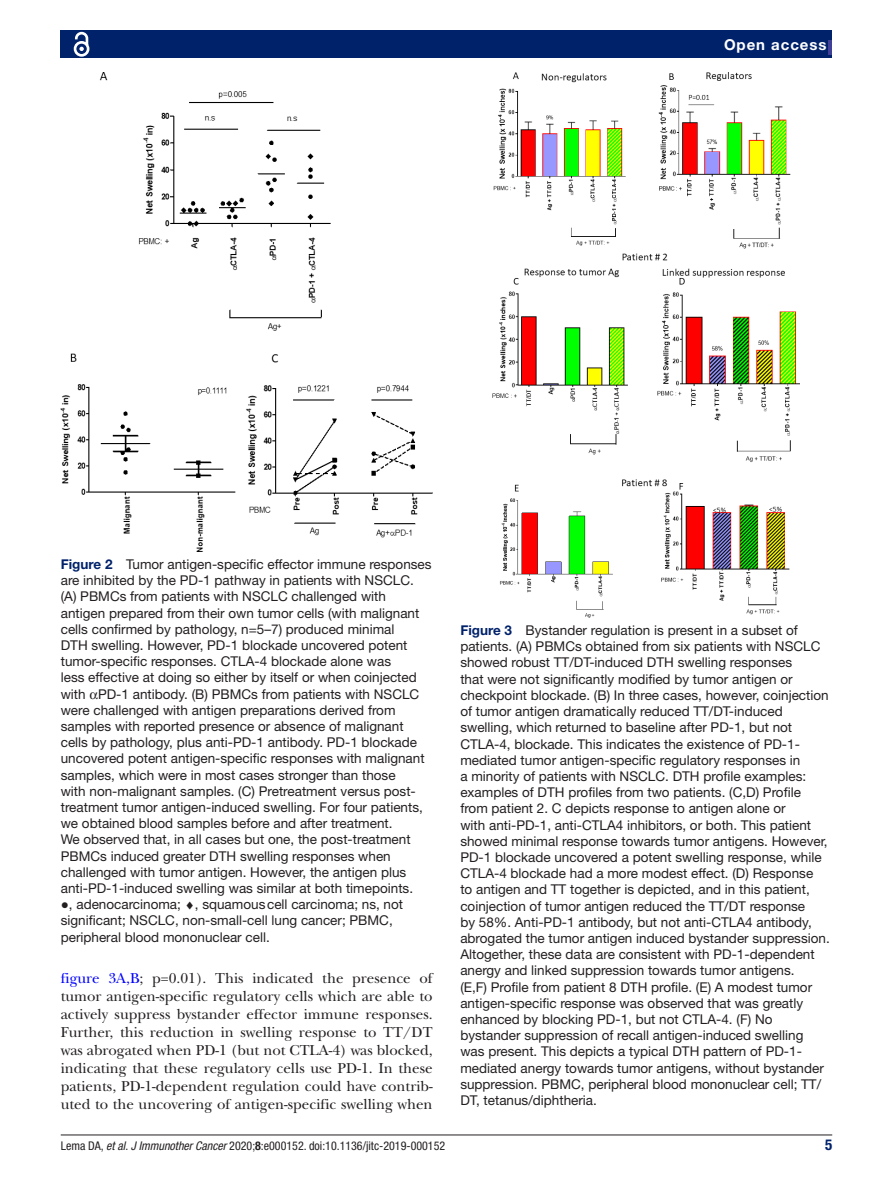
<style>
.page{position:relative;width:893px;height:1191px;background:#fff}
.page>*{position:absolute;margin:0;border:0;box-sizing:border-box;transform-origin:0 0}
.t1{font:15px/18px "New Baskerville";color:#231f20;text-align:justify}
.t2{font:700 15px "Helvetica Neue LT Std";letter-spacing:.065em;color:#fff}
.t3{font:700 condensed 15px "Helvetica Neue LT Std";color:#00226b}
.t4{font:13.5px/16.2px "Helvetica Neue LT Std";color:#231f20}
.t5{font:condensed 12px "Helvetica Neue LT Std";color:#231f20}
.s1{font-weight:700;color:#00226b}
.s2{font-family:"Times New Roman";font-weight:700}
.s3{color:#00f}
.s4{font-style:italic}
.s5{font-weight:700}
</style>
<div class="page">
<hr style="left:61px;top:1134px;width:771px;height:1px;background:#231f20">
<div style="left:61px;top:31px;width:771px;height:27px;background:#00226b"></div>
<hr style="left:828px;top:40px;width:4px;height:15px;background:#414099">
<svg style="left:73px;top:31px;width:17px;height:26px"></svg>
<img style="left:61px;top:73px;width:372px;height:478px">
<img style="left:493px;top:73px;width:307px;height:544px">
<p class="t2" style="left:724px;top:35px;width:104px">Open access</p>
<p class="t4" style="left:61px;top:556px;width:372px"><span class="s1">Figure 2</span> Tumor antigen-specific effector immune responses are inhibited by the PD-1 pathway in patients with NSCLC. (A) PBMCs from patients with NSCLC challenged with antigen prepared from their own tumor cells (with malignant cells confirmed by pathology, n=5–7) produced minimal<br>DTH swelling. However, PD-1 blockade uncovered potent tumor-specific responses. CTLA-4 blockade alone was<br>less effective at doing so either by itself or when coinjected with PD-1 antibody. (B) PBMCs from patients with NSCLC were challenged with antigen preparations derived from samples with reported presence or absence of malignant cells by pathology, plus anti-PD-1 antibody. PD-1 blockade uncovered potent antigen-specific responses with malignant samples, which were in most cases stronger than those<br>with non-malignant samples. (C) Pretreatment versus post&shy;treatment tumor antigen-induced swelling. For four patients, we obtained blood samples before and after treatment.<br>We observed that, in all cases but one, the post-treatment PBMCs induced greater DTH swelling responses when challenged with tumor antigen. However, the antigen plus anti-PD-1-induced swelling was similar at both timepoints.</p>
<p class="t4" style="left:61px;top:896px;width:344px"><span class="s2">●</span>, adenocarcinoma; ♦, squamouscell carcinoma; ns, not significant; NSCLC, non-small-cell lung cancer; PBMC, peripheral blood mononuclear cell.</p>
<p class="t1" style="left:61px;top:969px;width:373px"><span class="s3">figure 3A,B</span>; p=0.01). This indicated the presence of tumor antigen-specific regulatory cells which are able to actively suppress bystander effector immune responses.<br>Further, this reduction in swelling response to TT/DT was abrogated when PD-1 (but not CTLA-4) was blocked, indicating that these regulatory cells use PD-1. In these patients, PD-1-dependent regulation could have contrib&shy;uted to the uncovering of antigen-specific swelling when</p>
<p class="t4" style="left:460px;top:622px;width:371px"><span class="s1">Figure 3</span> Bystander regulation is present in a subset of patients. (A) PBMCs obtained from six patients with NSCLC showed robust TT/DT-induced DTH swelling responses<br>that were not significantly modified by tumor antigen or checkpoint blockade. (B) In three cases, however, coinjection of tumor antigen dramatically reduced TT/DT-induced swelling, which returned to baseline after PD-1, but not CTLA-4, blockade. This indicates the existence of PD-1- mediated tumor antigen-specific regulatory responses in<br>a minority of patients with NSCLC. DTH profile examples: examples of DTH profiles from two patients. (C,D) Profile from patient 2. C depicts response to antigen alone or<br>with anti-PD-1, anti-CTLA4 inhibitors, or both. This patient showed minimal response towards tumor antigens. However, PD-1 blockade uncovered a potent swelling response, while CTLA-4 blockade had a more modest effect. (D) Response<br>to antigen and TT together is depicted, and in this patient, coinjection of tumor antigen reduced the TT/DT response<br>by 58%. Anti-PD-1 antibody, but not anti-CTLA4 antibody, abrogated the tumor antigen induced bystander suppression.<br>Altogether, these data are consistent with PD-1-dependent anergy and linked suppression towards tumor antigens.<br>(E,F) Profile from patient 8 DTH profile. (E) A modest tumor antigen-specific response was observed that was greatly enhanced by blocking PD-1, but not CTLA-4. (F) No bystander suppression of recall antigen-induced swelling was present. This depicts a typical DTH pattern of PD-1- mediated anergy towards tumor antigens, without bystander suppression. PBMC, peripheral blood mononuclear cell; TT/ DT, tetanus/diphtheria.</p>
<p class="t5" style="left:61px;top:1138px;width:386px">Lema DA, <span class="s4">et al</span>. <span class="s4">J Immunother Cancer</span> 2020;<span class="s5">8</span>:e000152. doi:10.1136/jitc-2019-000152</p>
<p class="t3" style="left:825px;top:1135px;width:9px">5</p>
</div>
